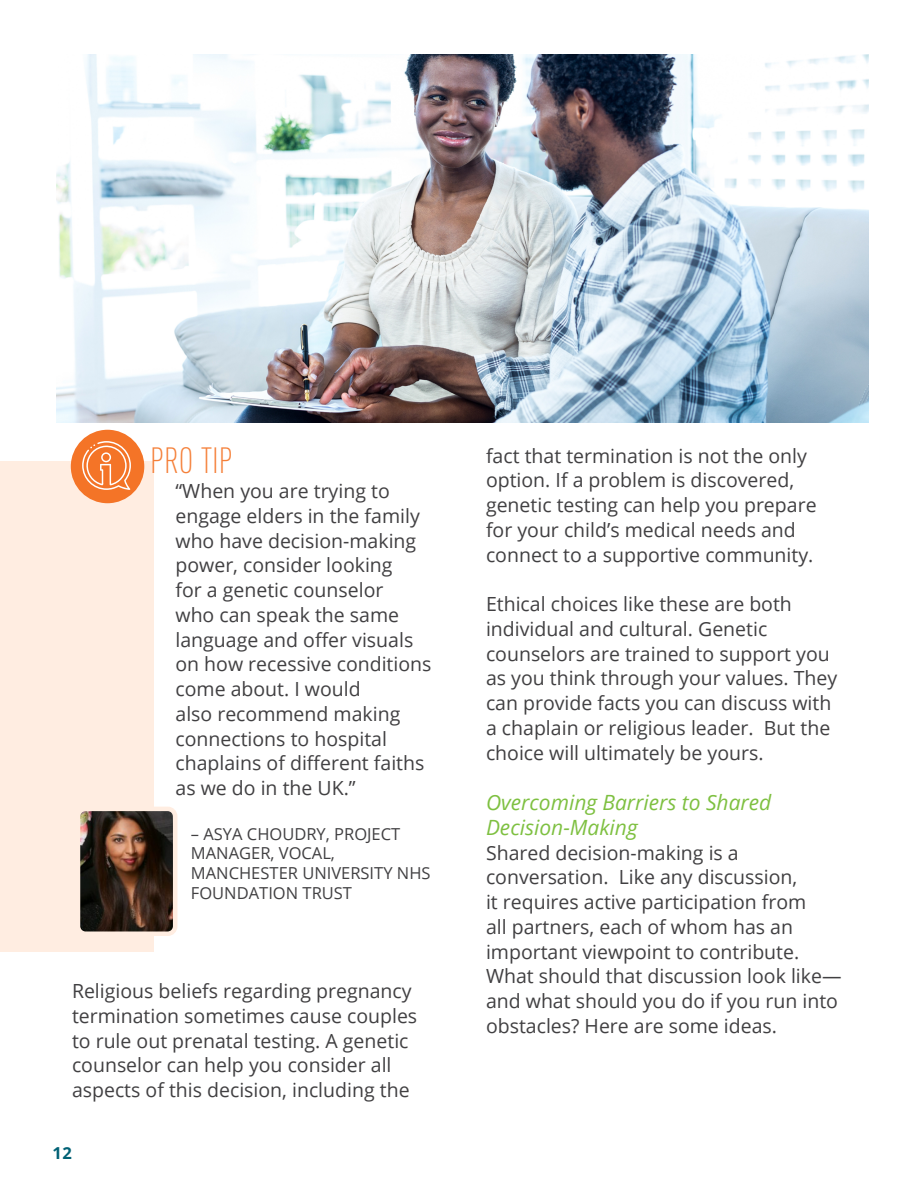
<style>
.page{position:relative;width:918px;height:1188px;background:#fff}
.page>*{position:absolute;margin:0;border:0;box-sizing:border-box;transform-origin:0 0}
.t1{font:300 36px "DIN Cond";color:#f58039}
.t2{font:italic 21px/25.2px "Open Sans";color:#7ec041}
.t3{font:19.5px/24.8px "Open Sans";color:#414042}
.t4{font:16.5px/19.8px "Open Sans";color:#414042}
.t5{font:700 16.5px "Open Sans";color:#006175}
</style>
<div class="page">
<div style="left:0;top:462px;width:153px;height:490px;background:#ffede1"></div>
<div style="left:71px;top:430px;width:73px;height:73px;background:#f47427;border-radius:50%"></div>
<svg style="left:82px;top:441px;width:49px;height:49px"></svg>
<img style="left:56px;top:54px;width:812px;height:368px">
<img style="left:81px;top:812px;width:91px;height:119px">
<div style="left:76px;top:807px;width:101px;height:129px;border:4px solid #ffede1;border-radius:8px"></div>
<h1 class="t1" style="left:150px;top:440px;width:85px">PRO TIP</h1>
<p class="t3" style="left:176px;top:478px;width:258px">“When you are trying to engage elders in the family who have decision-making power, consider looking<br>for a genetic counselor<br>who can speak the same language and offer visuals on how recessive conditions come about. I would<br>also recommend making connections to hospital chaplains of different faiths as we do in the UK.”</p>
<p class="t4" style="left:191px;top:823px;width:241px">– ASYA CHOUDRY, PROJECT<br>MANAGER, VOCAL,<br>MANCHESTER UNIVERSITY NHS<br>FOUNDATION TRUST</p>
<p class="t3" style="left:72px;top:978px;width:347px">Religious beliefs regarding pregnancy termination sometimes cause couples to rule out prenatal testing. A genetic counselor can help you consider all aspects of this decision, including the</p>
<p class="t5" style="left:52px;top:1141px;width:21px">12</p>
<p class="t3" style="left:486px;top:443px;width:332px">fact that termination is not the only option. If a problem is discovered, genetic testing can help you prepare for your child’s medical needs and connect to a supportive community.</p>
<p class="t3" style="left:486px;top:591px;width:353px">Ethical choices like these are both individual and cultural. Genetic counselors are trained to support you as you think through your values. They can provide facts you can discuss with a chaplain or religious leader. But the choice will ultimately be yours.</p>
<p class="t2" style="left:486px;top:789px;width:287px">Overcoming Barriers to Shared<br>Decision-Making</p>
<p class="t3" style="left:486px;top:840px;width:357px">Shared decision-making is a conversation. Like any discussion,<br>it requires active participation from<br>all partners, each of whom has an important viewpoint to contribute.<br>What should that discussion look like— and what should you do if you run into obstacles? Here are some ideas.</p>
</div>
